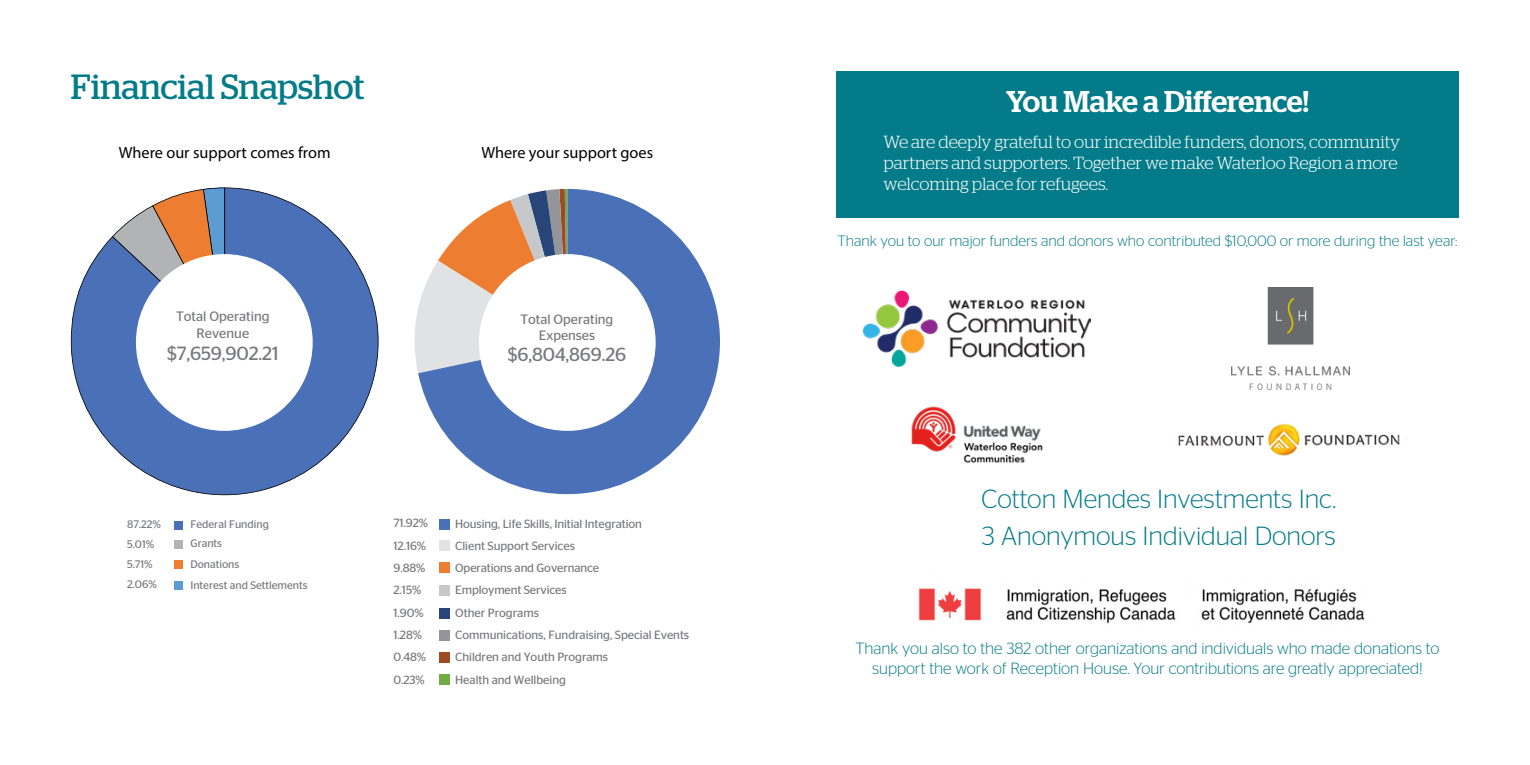
<style>
.page{position:relative;width:1530px;height:765px;background:#fff}
.page>*{position:absolute;margin:0;border:0;box-sizing:border-box;transform-origin:0 0}
.t1{font:35px "Stag";letter-spacing:-.005em;color:#037b89}
.t2{font:500 30px "Stag";letter-spacing:-.005em;color:#fff}
.t3{font:300 26.25px/37.1px "Stag Sans";color:#037b89}
.t4{font:19.12px "Stag Sans";letter-spacing:-.005em;color:#77787b}
.t5{font:19px "Stag Sans";letter-spacing:-.005em;color:#77787b}
.t6{font:300 17.5px/21px "Stag";letter-spacing:-.005em;color:#fff}
.t7{font:300 16.25px/19.5px "Stag Sans";color:#037b89;text-align:center}
.t8{font:16.25px "Myriad Pro";color:#000}
.t9{font:300 15px "Stag Sans";color:#037b89}
.t10{font:13.62px/16.4px "Stag Sans";color:#77787b;text-align:center}
.t11{font:13.5px/16.2px "Stag Sans";color:#77787b;text-align:center}
.t12{font:12px/22.4px "Stag Sans";letter-spacing:-.005em;color:#77787b}
.t13{font:11.88px "Stag Sans";color:#77787b}
.t14{font:11px/19.9px "Stag Sans";color:#77787b}
</style>
<div class="page">
<div style="left:836px;top:71px;width:623px;height:147px;background:#037b89"></div>
<img style="left:918px;top:588px;width:447px;height:36px">
<img style="left:911px;top:406px;width:132px;height:57px">
<img style="left:863px;top:290px;width:228px;height:77px">
<svg style="left:414px;top:310px;width:4px;height:61px"></svg>
<svg style="left:418px;top:189px;width:302px;height:305px;fill:#4a71b8"></svg>
<svg style="left:71px;top:188px;width:308px;height:307px;fill:#4a71b8"></svg>
<div style="left:136px;top:254px;width:177px;height:177px;background:#fff;border-radius:50%"></div>
<div style="left:479px;top:254px;width:177px;height:177px;background:#fff;border-radius:50%"></div>
<div style="left:440px;top:563px;width:10px;height:10px;background:#ed7d30"></div>
<div style="left:440px;top:541px;width:10px;height:10px;background:#e1e2e3"></div>
<div style="left:440px;top:652px;width:10px;height:11px;background:#9e4b23"></div>
<div style="left:440px;top:675px;width:10px;height:10px;background:#71ad46"></div>
<div style="left:440px;top:519px;width:10px;height:10px;background:#4a71b8"></div>
<div style="left:440px;top:630px;width:10px;height:10px;background:#939598"></div>
<div style="left:440px;top:608px;width:10px;height:10px;background:#274579"></div>
<div style="left:440px;top:585px;width:10px;height:10px;background:#c7c8ca"></div>
<div style="left:174px;top:521px;width:9px;height:9px;background:#4a71b8"></div>
<div style="left:174px;top:560px;width:9px;height:9px;background:#ed7d30"></div>
<div style="left:174px;top:540px;width:9px;height:9px;background:#b1b3b5"></div>
<div style="left:174px;top:581px;width:9px;height:9px;background:#5d9bd3"></div>
<img style="left:1178px;top:423px;width:222px;height:33px">
<img style="left:1232px;top:288px;width:118px;height:101px">
<h1 class="t1" style="left:71px;top:66px;width:295px">Financial Snapshot</h1>
<h3 class="t8" style="left:119px;top:142px;width:213px">Where our support comes from</h3>
<h3 class="t8" style="left:481px;top:142px;width:173px">Where your support goes</h3>
<p class="t10" style="left:176px;top:308px;width:95px">Total Operating<br>Revenue</p>
<p class="t11" style="left:520px;top:311px;width:94px">Total Operating<br>Expenses</p>
<h3 class="t4" style="left:167px;top:343px;width:113px">$7,659,902.21</h3>
<h3 class="t5" style="left:508px;top:343px;width:120px">$6,804,869.26</h3>
<p class="t14" style="left:127px;top:515px;width:35px">87.22%<br>5.01%<br>5.71%<br>2.06%</p>
<p class="t14" style="left:190px;top:514px;width:80px;line-height:19.4px">Federal Funding<br>Grants</p>
<p class="t14" style="left:190px;top:575px;width:119px">Interest and Settlements</p>
<p class="t14" style="left:190px;top:554px;width:50px">Donations</p>
<p class="t12" style="left:394px;top:512px;width:36px">71.92%<br>12.16%<br>9.88%<br>2.15%<br>1.90%<br>1.28%<br>0.48%<br>0.23%</p>
<p class="t12" style="left:455px;top:512px;width:188px">Housing, Life Skills, Initial Integration</p>
<p class="t12" style="left:455px;top:534px;width:121px">Client Support Services</p>
<p class="t12" style="left:455px;top:556px;width:145px">Operations and Governance</p>
<p class="t12" style="left:455px;top:579px;width:113px">Employment Services</p>
<p class="t12" style="left:455px;top:601px;width:85px">Other Programs</p>
<p class="t12" style="left:455px;top:623px;width:236px">Communications, Fundraising, Special Events</p>
<p class="t12" style="left:455px;top:646px;width:155px">Children and Youth Programs</p>
<p class="t13" style="left:455px;top:673px;width:112px">Health and Wellbeing</p>
<h2 class="t2" style="left:1006px;top:84px;width:304px">You Make a Difference!</h2>
<h3 class="t6" style="left:884px;top:131px;width:518px">We are deeply grateful to our incredible funders, donors, community partners and supporters. Together we make Waterloo Region a more welcoming place for refugees.</h3>
<p class="t9" style="left:837px;top:233px;width:622px">Thank you to our major funders and donors who contributed $10,000 or more during the last year:</p>
<h3 class="t3" style="left:981px;top:480px;width:356px">Cotton Mendes Investments Inc.<br>3 Anonymous Individual Donors</h3>
<h3 class="t7" style="left:855px;top:639px;width:586px">Thank you also to the 382 other organizations and individuals who made donations to support the work of Reception House. Your contributions are greatly appreciated!</h3>
</div>
